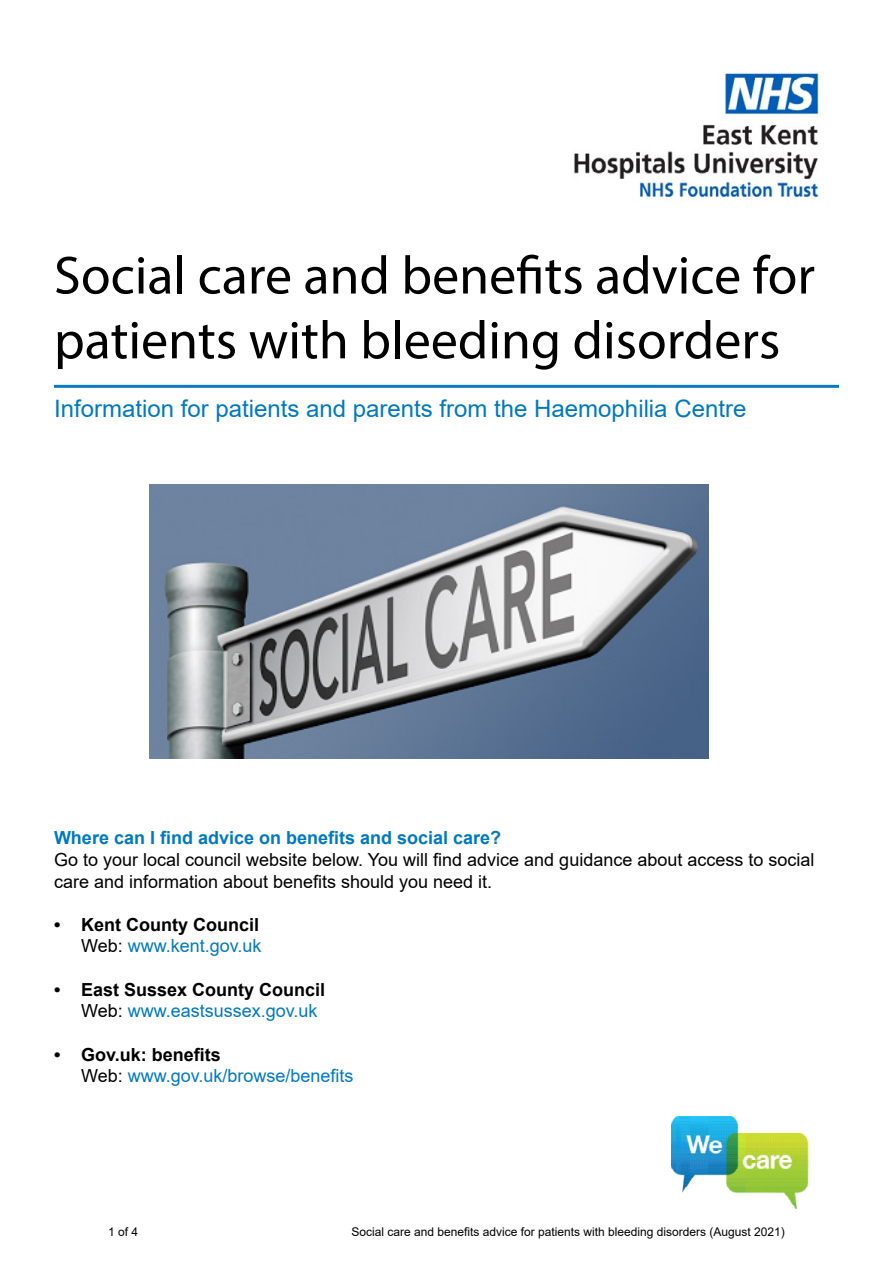
<style>
.page{position:relative;width:893px;height:1263px;background:#fff}
.page>*{position:absolute;margin:0;border:0;box-sizing:border-box;transform-origin:0 0}
.t1{font:54px/64.8px "Myriad Pro";color:#000}
.t2{font:24px "Arial";color:#0079c1}
.t3{font:18px/21.6px "Arial";color:#000}
.t4{font:700 18px/21.6px "Arial";color:#000;text-align:right}
.t5{font:18px/21.6px "Arial";color:#0079c1}
.t6{font:700 18px "Arial";color:#0079c1}
.t7{font:12px "Arial";color:#000}
.s1{font-weight:400}
.s2{font-weight:400;color:#0079c1}
.s3{font-weight:700;color:#000}
.s4{color:#000}
</style>
<div class="page">
<hr style="left:54px;top:385px;width:785px;height:3px;background:#0b7ac0">
<img style="left:672px;top:1117px;width:136px;height:92px">
<img style="left:574px;top:72px;width:245px;height:128px">
<img style="left:149px;top:484px;width:559px;height:274px">
<p class="t1" style="left:54px;top:242px;width:762px">Social care and benefits advice for patients with bleeding disorders</p>
<p class="t2" style="left:54px;top:392px;width:694px">Information for patients and parents from the Haemophilia Centre</p>
<p class="t6" style="left:54px;top:825px;width:449px">Where can I find advice on benefits and social care?</p>
<p class="t3" style="left:54px;top:849px;width:762px">Go to your local council website below. You will find advice and guidance about access to social care and information about benefits should you need it.</p>
<p class="t4" style="left:54px;top:914px;width:209px">• Kent County Council<br><span class="s1">Web:</span> <span class="s2">www.kent.gov.uk</span></p>
<p class="t4" style="left:81px;top:979px;width:246px;text-align:left;text-indent:-27px">• East Sussex County Council<br><span class="s1">Web:</span> <span class="s2">www.eastsussex.gov.uk</span></p>
<p class="t5" style="left:81px;top:1043px;width:274px;text-indent:-27px"><span class="s3">• Gov.uk: benefits<br></span><span class="s4">Web:</span> www.gov.uk/browse/benefits</p>
<p class="t7" style="left:108px;top:1223px;width:32px">1 of 4</p>
<p class="t7" style="left:351px;top:1223px;width:435px">Social care and benefits advice for patients with bleeding disorders (August 2021)</p>
</div>
